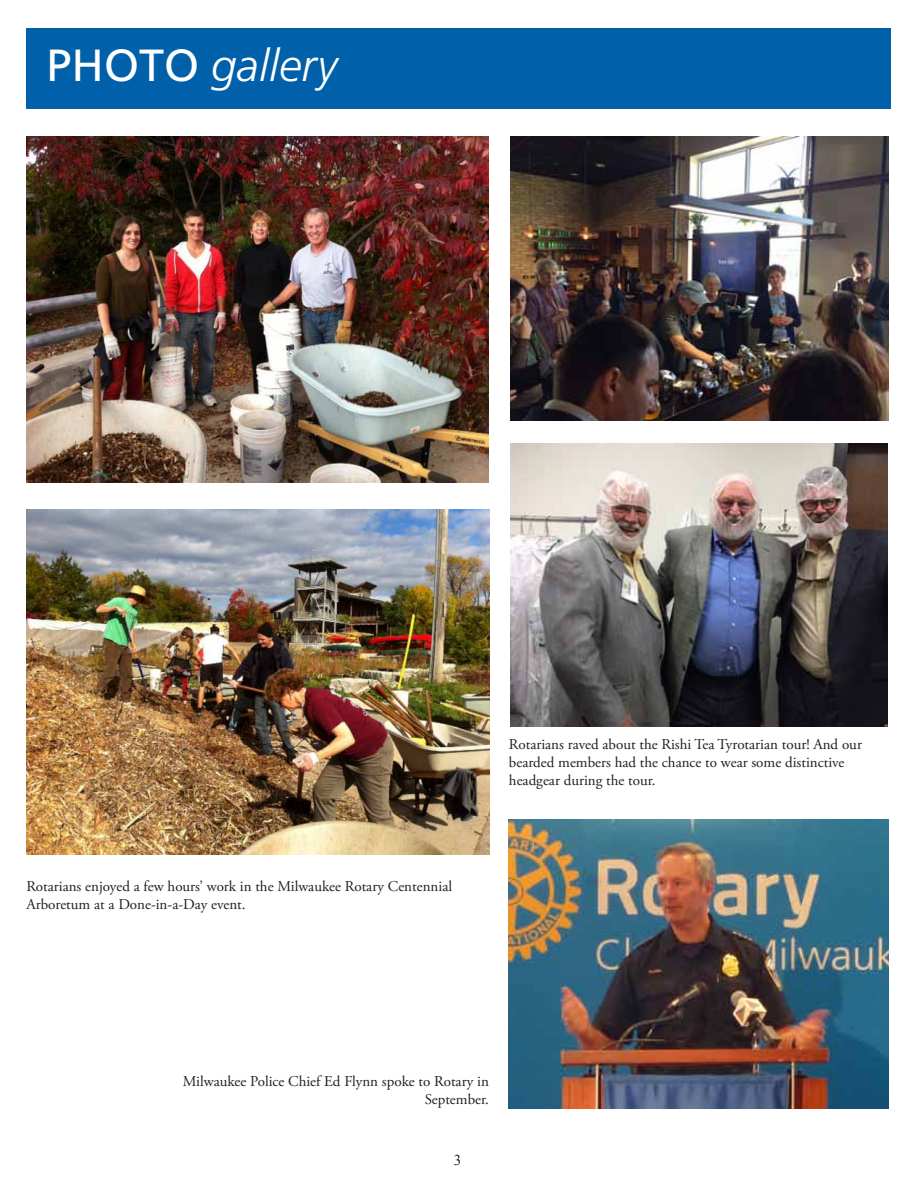
<style>
.page{position:relative;width:918px;height:1188px;background:#fff}
.page>*{position:absolute;margin:0;border:0;box-sizing:border-box;transform-origin:0 0}
.t1{font:italic 300 45px "Frutiger LT Std";color:#fff}
.t2{font:15px/18px "Adobe Garamond Pro";color:#231f20}
.t3{font:15px "Times New Roman";color:#231f20}
.s1{font-weight:400;font-style:normal}
</style>
<div class="page">
<div style="left:26px;top:28px;width:864px;height:80px;background:#0060a9"></div>
<img style="left:26px;top:137px;width:463px;height:345px">
<img style="left:26px;top:509px;width:463px;height:346px">
<img style="left:509px;top:820px;width:380px;height:289px">
<img style="left:510px;top:443px;width:377px;height:283px">
<img style="left:510px;top:137px;width:378px;height:283px">
<h1 class="t1" style="left:46px;top:40px;width:292px"><span class="s1">PHOTO</span> gallery</h1>
<p class="t2" style="left:26px;top:878px;width:427px">Rotarians enjoyed a few hours’ work in the Milwaukee Rotary Centennial<br>Arboretum at a Done-in-a-Day event.</p>
<p class="t2" style="left:509px;top:736px;width:355px">Rotarians raved about the Rishi Tea Tyrotarian tour! And our bearded members had the chance to wear some distinctive headgear during the tour.</p>
<p class="t2" style="left:183px;top:1073px;width:308px;text-align:right">Milwaukee Police Chief Ed Flynn spoke to Rotary in<br>September.</p>
<p class="t3" style="left:454px;top:1150px;width:9px">3</p>
</div>
